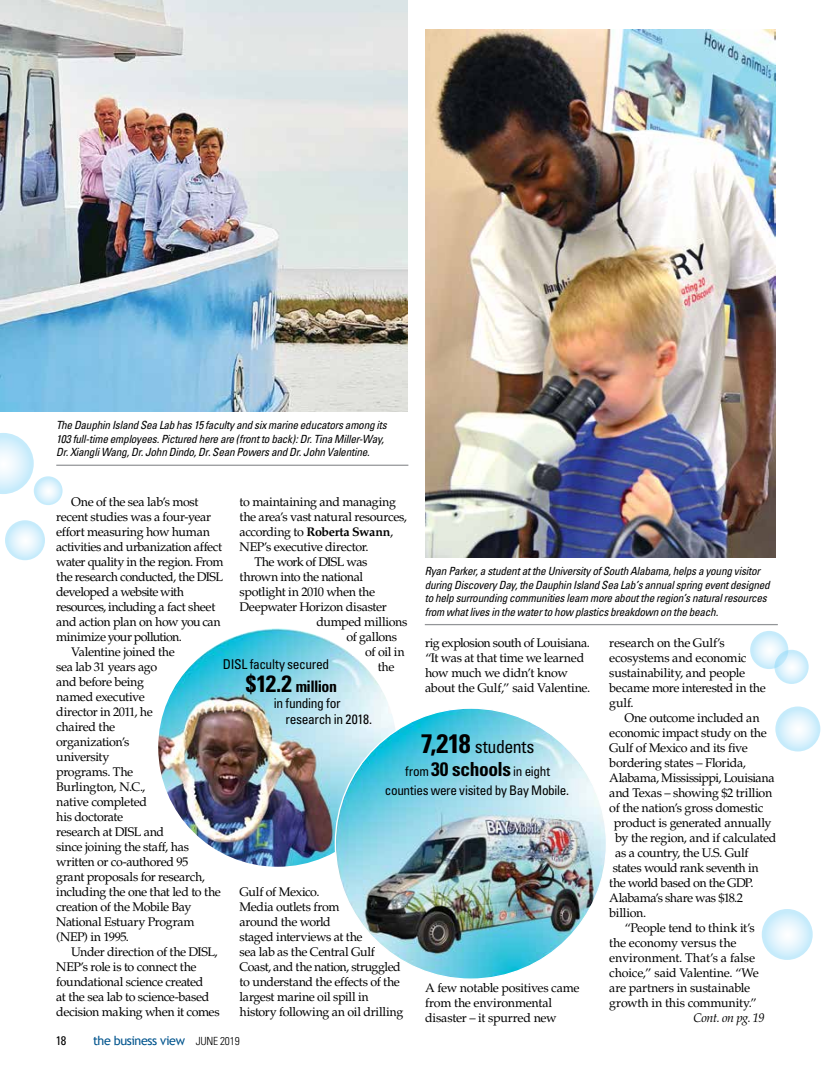
<style>
.page{position:relative;width:833px;height:1080px;background:#fff}
.page>*{position:absolute;margin:0;border:0;box-sizing:border-box;transform-origin:0 0}
.t1{font:condensed 18px "Univers";letter-spacing:-.015em;color:#000}
.t2{font:700 condensed 15.88px "Univers";letter-spacing:-.04em;color:#000}
.t3{font:condensed 13.5px/16.5px "Univers";letter-spacing:-.025em;color:#000}
.t4{font:condensed 13.25px/18.8px "Univers";letter-spacing:-.025em;color:#000;text-align:center}
.t5{font:12.5px/15px "Palatino";letter-spacing:-.03em;color:#000}
.t6{font:12.5px "Palatino";letter-spacing:-.01em;color:#000}
.t7{font:12.5px "Palatino";letter-spacing:-.05em;color:#000}
.t8{font:12.5px "Trebuchet MS";letter-spacing:-.035em;color:#00548d}
.t9{font:italic 12.5px "Palatino";letter-spacing:-.035em;color:#000}
.t10{font:condensed 12.5px "Univers";color:#000}
.t11{font:italic condensed 11.25px/13.8px "Univers";letter-spacing:-.02em;color:#000}
.s1{font-weight:700}
.s2{font-size:23.5px}
.s3{font-weight:700;font-size:26.75px}
.s4{font-weight:700;font-size:19.38px}
.s5{font-family:"Univers";font-weight:300;font-stretch:condensed;font-size:11.25px;color:#000}
</style>
<div class="page">
<img style="left:425px;top:29px;width:350px;height:528px">
<img style="left:0;top:0;width:408px;height:412px">
<hr style="left:56px;top:465px;width:352px;height:1px;background:#939598">
<hr style="left:425px;top:624px;width:352px;height:1px;background:#939598">
<img style="left:158px;top:628px;width:239px;height:239px;border-radius:119px">
<img style="left:335px;top:708px;width:271px;height:271px;border-radius:135px">
<svg style="left:34px;top:476px;width:29px;height:29px"></svg>
<svg style="left:5px;top:520px;width:40px;height:40px"></svg>
<svg style="left:0;top:433px;width:34px;height:61px"></svg>
<svg style="left:750px;top:631px;width:38px;height:38px"></svg>
<svg style="left:774px;top:650px;width:34px;height:34px"></svg>
<svg style="left:775px;top:707px;width:45px;height:45px;background:#daf1fc"></svg>
<svg style="left:761px;top:909px;width:51px;height:51px"></svg>
<p class="t11" style="left:56px;top:418px;width:332px">The Dauphin Island Sea Lab has 15 faculty and six marine educators among its<br>103 full-time employees. Pictured here are (front to back): Dr. Tina Miller-Way,<br>Dr. Xiangli Wang, Dr. John Dindo, Dr. Sean Powers and Dr. John Valentine.</p>
<p class="t5" style="left:71px;top:494px;width:129px">One of the sea lab’s most</p>
<p class="t5" style="left:56px;top:509px;width:156px">recent studies was a four-year</p>
<p class="t5" style="left:56px;top:524px;width:155px">effort measuring how human</p>
<p class="t5" style="left:56px;top:539px;width:167px">activities and urbanization affect</p>
<p class="t5" style="left:56px;top:554px;width:169px">water quality in the region. From</p>
<p class="t5" style="left:56px;top:569px;width:168px">the research conducted, the DISL</p>
<p class="t7" style="left:56px;top:584px;width:129px">developed a website with</p>
<p class="t5" style="left:56px;top:599px;width:161px">resources, including a fact sheet</p>
<p class="t5" style="left:56px;top:614px;width:166px">and action plan on how you can</p>
<p class="t5" style="left:56px;top:629px;width:127px">minimize your pollution.</p>
<p class="t5" style="left:71px;top:644px;width:105px">Valentine joined the</p>
<p class="t5" style="left:56px;top:659px;width:102px">sea lab 31 years ago</p>
<p class="t5" style="left:56px;top:674px;width:89px">and before being</p>
<p class="t5" style="left:56px;top:689px;width:90px">named executive</p>
<p class="t5" style="left:56px;top:704px;width:98px">director in 2011, he</p>
<p class="t5" style="left:56px;top:719px;width:60px">chaired the</p>
<p class="t5" style="left:56px;top:734px;width:75px">organization’s</p>
<p class="t5" style="left:56px;top:749px;width:55px">university</p>
<p class="t5" style="left:56px;top:764px;width:78px">programs. The</p>
<p class="t5" style="left:56px;top:779px;width:91px">Burlington, N.C.,</p>
<p class="t5" style="left:56px;top:794px;width:92px">native completed</p>
<p class="t5" style="left:56px;top:809px;width:68px">his doctorate</p>
<p class="t5" style="left:56px;top:824px;width:109px">research at DISL and</p>
<p class="t5" style="left:56px;top:839px;width:134px">since joining the staff, has</p>
<p class="t5" style="left:56px;top:854px;width:134px">written or co-authored 95</p>
<p class="t5" style="left:56px;top:869px;width:150px">grant proposals for research,</p>
<p class="t5" style="left:56px;top:884px;width:166px">including the one that led to the</p>
<p class="t5" style="left:56px;top:899px;width:136px">creation of the Mobile Bay</p>
<p class="t5" style="left:56px;top:914px;width:140px">National Estuary Program</p>
<p class="t5" style="left:56px;top:929px;width:74px">(NEP) in 1995.</p>
<p class="t5" style="left:71px;top:944px;width:148px">Under direction of the DISL,</p>
<p class="t5" style="left:56px;top:959px;width:142px">NEP’s role is to connect the</p>
<p class="t5" style="left:56px;top:974px;width:149px">foundational science created</p>
<p class="t5" style="left:56px;top:989px;width:155px">at the sea lab to science-based</p>
<p class="t5" style="left:56px;top:1004px;width:165px">decision making when it comes</p>
<p class="t5" style="left:239px;top:494px;width:158px">to maintaining and managing</p>
<p class="t5" style="left:239px;top:509px;width:169px">the area’s vast natural resources,</p>
<p class="t5" style="left:239px;top:524px;width:155px">according to <span class="s1">Roberta Swann</span>,</p>
<p class="t5" style="left:239px;top:539px;width:130px">NEP’s executive director.</p>
<p class="t7" style="left:255px;top:554px;width:114px">The work of DISL was</p>
<p class="t5" style="left:239px;top:569px;width:125px">thrown into the national</p>
<p class="t5" style="left:239px;top:584px;width:137px">spotlight in 2010 when the</p>
<p class="t5" style="left:239px;top:599px;width:149px">Deepwater Horizon disaster</p>
<p class="t5" style="left:316px;top:614px;width:92px">dumped millions</p>
<p class="t5" style="left:346px;top:629px;width:52px">of gallons</p>
<p class="t5" style="left:365px;top:644px;width:41px">of oil in</p>
<p class="t5" style="left:378px;top:659px;width:18px">the</p>
<p class="t11" style="left:425px;top:564px;width:346px">Ryan Parker, a student at the University of South Alabama, helps a young visitor during Discovery Day, the Dauphin Island Sea Lab’s annual spring event designed to help surrounding communities learn more about the region’s natural resources from what lives in the water to how plastics breakdown on the beach.</p>
<p class="t5" style="left:425px;top:636px;width:167px">rig explosion south of Louisiana. “It was at that time we learned how much we didn’t know about the Gulf,” said Valentine.</p>
<p class="t5" style="left:609px;top:636px;width:158px">research on the Gulf’s ecosystems and economic sustainability, and people became more interested in the gulf.</p>
<p class="t5" style="left:624px;top:711px;width:137px">One outcome included an</p>
<p class="t5" style="left:609px;top:726px;width:159px">economic impact study on the</p>
<p class="t5" style="left:609px;top:741px;width:140px">Gulf of Mexico and its five</p>
<p class="t5" style="left:609px;top:756px;width:138px">bordering states – Florida,</p>
<p class="t5" style="left:609px;top:771px;width:167px">Alabama, Mississippi, Louisiana</p>
<p class="t5" style="left:609px;top:786px;width:164px">and Texas – showing $2 trillion</p>
<p class="t5" style="left:609px;top:801px;width:155px">of the nation’s gross domestic</p>
<p class="t5" style="left:614px;top:816px;width:159px">product is generated annually</p>
<p class="t5" style="left:615px;top:831px;width:163px">by the region, and if calculated</p>
<p class="t5" style="left:615px;top:846px;width:135px">as a country, the U.S. Gulf</p>
<p class="t5" style="left:612px;top:861px;width:147px">states would rank seventh in</p>
<p class="t7" style="left:609px;top:876px;width:146px">the world based on the GDP.</p>
<p class="t5" style="left:609px;top:891px;width:135px">Alabama’s share was $18.2</p>
<p class="t5" style="left:609px;top:906px;width:38px">billion.</p>
<p class="t5" style="left:624px;top:921px;width:132px">“People tend to think it’s</p>
<p class="t6" style="left:609px;top:936px;width:128px">the economy versus the</p>
<p class="t6" style="left:609px;top:951px;width:147px">environment. That’s a false</p>
<p class="t5" style="left:609px;top:966px;width:151px">choice,” said Valentine. “We</p>
<p class="t6" style="left:609px;top:981px;width:142px">are partners in sustainable</p>
<p class="t6" style="left:609px;top:996px;width:149px">growth in this community.”</p>
<p class="t9" style="left:693px;top:1010px;width:73px">Cont. on pg. 19</p>
<p class="t3" style="left:223px;top:655px;width:108px">DISL faculty secured</p>
<p class="t2" style="left:246px;top:676px;width:93px"><span class="s2">$12.2</span> million</p>
<p class="t3" style="left:285px;top:695px;width:88px;text-indent:-12px">in funding for research in 2018.</p>
<h1 class="t1" style="left:421px;top:736px;width:115px"><span class="s3">7,218</span> students</h1>
<p class="t4" style="left:385px;top:762px;width:186px">from <span class="s4">30 schools</span> in eight counties were visited by Bay Mobile.</p>
<p class="t5" style="left:239px;top:884px;width:165px">Gulf of Mexico.<br>Media outlets from<br>around the world<br>staged interviews at the<br>sea lab as the Central Gulf<br>Coast, and the nation, struggled to understand the effects of the largest marine oil spill in history following an oil drilling</p>
<p class="t5" style="left:425px;top:981px;width:156px">A few notable positives came from the environmental disaster – it spurred new</p>
<p class="t10" style="left:56px;top:1033px;width:12px">18</p>
<p class="t8" style="left:93px;top:1033px;width:148px">the business view <span class="s5">JUNE 2019</span></p>
</div>
